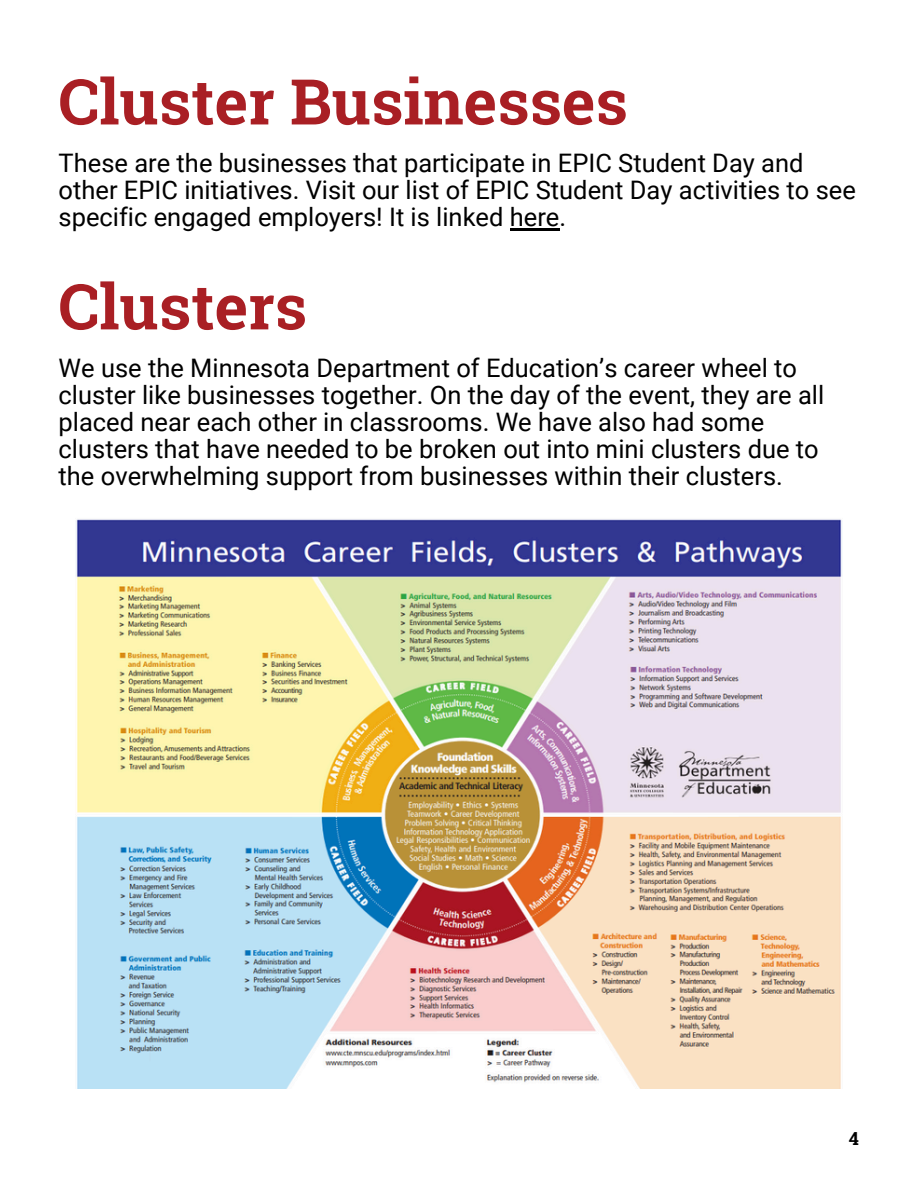
<style>
.page{position:relative;width:918px;height:1188px;background:#fff}
.page>*{position:absolute;margin:0;border:0;box-sizing:border-box;transform-origin:0 0}
.t1{font:700 63px "Roboto Slab";color:#a91f24}
.t2{font:25.5px/27px "Roboto";color:#000}
.t3{font:700 18px "Roboto Slab";color:#000}
</style>
<div class="page">
<hr style="left:510px;top:228px;width:50px;height:2px;background:#000">
<img style="left:76px;top:519px;width:766px;height:570px">
<h1 class="t1" style="left:59px;top:59px;width:571px">Cluster Businesses</h1>
<p class="t2" style="left:59px;top:150px;width:799px">These are the businesses that participate in EPIC Student Day and other EPIC initiatives. Visit our list of EPIC Student Day activities to see specific engaged employers! It is linked here.</p>
<p class="t1" style="left:59px;top:263px;width:250px">Clusters</p>
<p class="t2" style="left:59px;top:354px;width:767px">We use the Minnesota Department of Education’s career wheel to cluster like businesses together. On the day of the event, they are all placed near each other in classrooms. We have also had some clusters that have needed to be broken out into mini clusters due to the overwhelming support from businesses within their clusters.</p>
<p class="t3" style="left:849px;top:1126px;width:12px">4</p>
</div>
